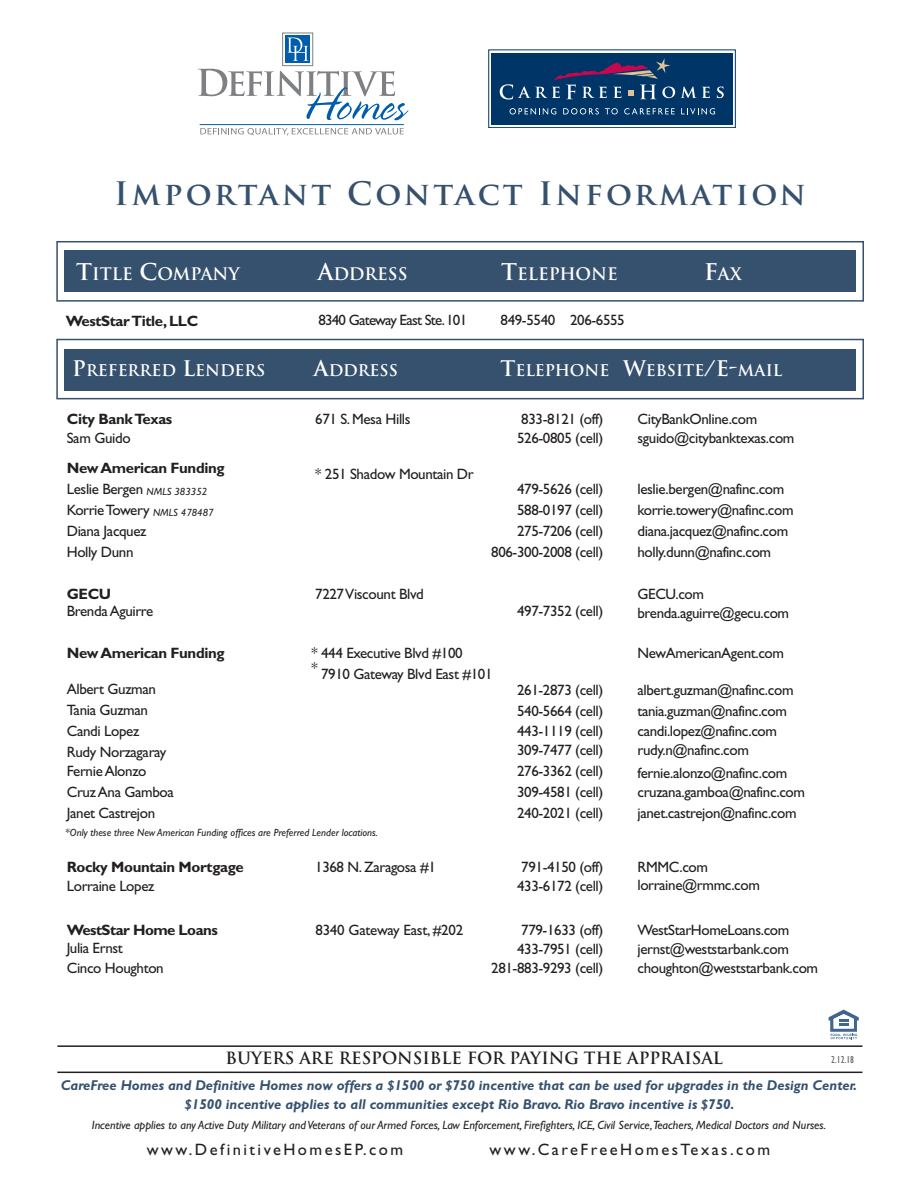
<style>
.page{position:relative;width:918px;height:1188px;background:#fff}
.page>*{position:absolute;margin:0;border:0;box-sizing:border-box;transform-origin:0 0}
.t1{font:700 31.5px "Trajan Pro";letter-spacing:.1em;color:#35516e}
.t2{font:700 16.8px "Trajan";color:#fff}
.t3{font:16.5px "Gill Sans";letter-spacing:.15em;color:#231f20}
.t4{font:700 16.5px "Trajan";color:#231f20}
.t5{font:700 15.75px "Trajan";color:#fff}
.t6{font:15px "Gill Sans";letter-spacing:-.025em;color:#231f20}
.t7{font:700 15px "Gill Sans";letter-spacing:-.025em;color:#231f20}
.t8{font:15px "Gill Sans";letter-spacing:-.05em;color:#231f20}
.t9{font:italic 700 14.25px/19.6px "Gill Sans";color:#35516e;text-align:center}
.t10{font:italic 12px "Gill Sans";color:#231f20}
.t11{font:italic 10.5px "Gill Sans";color:#231f20}
.t12{font:condensed 10.5px "Gill Sans";color:#636366}
.s1{font-size:22.5px}
.s2{font-size:21px}
.s3{font-style:italic;font-size:10.5px}
.s4{font-size:16.5px}
</style>
<div class="page">
<div style="left:64px;top:250px;width:792px;height:41px;background:#35516e"></div>
<div style="left:491px;top:53px;width:242px;height:72px;background:#003667"></div>
<div style="left:488px;top:50px;width:248px;height:78px;border:1px solid #003667"></div>
<svg style="left:510px;top:108px;width:46px;height:6px"></svg>
<svg style="left:563px;top:108px;width:36px;height:6px"></svg>
<svg style="left:605px;top:108px;width:13px;height:6px"></svg>
<svg style="left:624px;top:108px;width:51px;height:6px"></svg>
<svg style="left:681px;top:108px;width:34px;height:6px"></svg>
<svg style="left:500px;top:58px;width:175px;height:42px"></svg>
<svg style="left:681px;top:86px;width:29px;height:12px"></svg>
<svg style="left:717px;top:87px;width:7px;height:11px"></svg>
<div style="left:56px;top:241px;width:808px;height:61px;border:2px solid #35516e"></div>
<div style="left:64px;top:349px;width:792px;height:42px;background:#35516e"></div>
<div style="left:56px;top:339px;width:808px;height:60px;border:2px solid #35516e"></div>
<svg style="left:198px;top:69px;width:210px;height:51px"></svg>
<svg style="left:200px;top:128px;width:204px;height:8px"></svg>
<hr style="left:200px;top:124px;width:204px;height:1px;background:#015dab">
<div style="left:285px;top:35px;width:25px;height:28px;background:#015dab"></div>
<svg style="left:287px;top:37px;width:22px;height:24px"></svg>
<div style="left:282px;top:33px;width:31px;height:33px;border:1px solid #7e8083"></div>
<svg style="left:829px;top:1010px;width:30px;height:29px"></svg>
<hr style="left:57px;top:1072px;width:805px;height:1px;background:#231f20">
<hr style="left:57px;top:1045px;width:805px;height:2px;background:#231f20">
<h1 class="t1" style="left:114px;top:182px;width:693px">Important Contact Information</h1>
<p class="t2" style="left:76px;top:264px;width:165px"><span class="s1">T</span>ITLE <span class="s1">C</span>OMPANY</p>
<p class="t2" style="left:318px;top:264px;width:91px"><span class="s1">A</span>DDRESS</p>
<p class="t2" style="left:501px;top:264px;width:118px"><span class="s1">T</span>ELEPHONE</p>
<p class="t2" style="left:704px;top:264px;width:39px"><span class="s1">F</span>AX</p>
<p class="t7" style="left:66px;top:315px;width:134px">WestStarTitle,LLC</p>
<p class="t8" style="left:318px;top:314px;width:150px">8340 Gateway East Ste.101</p>
<p class="t6" style="left:501px;top:314px;width:126px">849-5540 206-6555</p>
<p class="t5" style="left:72px;top:361px;width:195px"><span class="s2">P</span>REFERRED <span class="s2">L</span>ENDERS</p>
<p class="t5" style="left:314px;top:361px;width:85px"><span class="s2">A</span>DDRESS</p>
<p class="t5" style="left:501px;top:361px;width:283px"><span class="s2">T</span>ELEPHONE <span class="s2">W</span>EBSITE<span class="s2">/E-</span>MAIL</p>
<p class="t7" style="left:67px;top:413px;width:107px">City BankTexas</p>
<p class="t6" style="left:315px;top:413px;width:97px">671 S.Mesa Hills</p>
<p class="t6" style="left:521px;top:413px;width:84px">833-8121 (off)</p>
<p class="t6" style="left:638px;top:413px;width:121px">CityBankOnline.com</p>
<p class="t6" style="left:67px;top:432px;width:65px">Sam Guido</p>
<p class="t6" style="left:517px;top:433px;width:88px">526-0805 (cell)</p>
<p class="t6" style="left:638px;top:433px;width:158px">sguido@citybanktexas.com</p>
<p class="t7" style="left:67px;top:463px;width:159px">NewAmerican Funding</p>
<p class="t6" style="left:315px;top:469px;width:160px">* 251 Shadow Mountain Dr</p>
<p class="t6" style="left:67px;top:483px;width:142px">Leslie Bergen <span class="s3">NMLS 383352</span></p>
<p class="t6" style="left:517px;top:484px;width:88px">479-5626 (cell)</p>
<p class="t6" style="left:638px;top:484px;width:148px">leslie.bergen@nafinc.com</p>
<p class="t6" style="left:67px;top:504px;width:148px">KorrieTowery <span class="s3">NMLS 478487</span></p>
<p class="t6" style="left:517px;top:505px;width:88px">588-0197 (cell)</p>
<p class="t6" style="left:638px;top:505px;width:158px">korrie.towery@nafinc.com</p>
<p class="t6" style="left:67px;top:526px;width:81px">Diana Jacquez</p>
<p class="t6" style="left:517px;top:526px;width:88px">275-7206 (cell)</p>
<p class="t6" style="left:638px;top:526px;width:152px">diana.jacquez@nafinc.com</p>
<p class="t6" style="left:67px;top:547px;width:68px">Holly Dunn</p>
<p class="t6" style="left:491px;top:547px;width:114px">806-300-2008 (cell)</p>
<p class="t6" style="left:638px;top:547px;width:135px">holly.dunn@nafinc.com</p>
<p class="t7" style="left:67px;top:589px;width:46px">GECU</p>
<p class="t6" style="left:315px;top:589px;width:110px">7227Viscount Blvd</p>
<p class="t6" style="left:638px;top:589px;width:68px">GECU.com</p>
<p class="t6" style="left:67px;top:605px;width:88px">BrendaAguirre</p>
<p class="t6" style="left:517px;top:606px;width:88px">497-7352 (cell)</p>
<p class="t6" style="left:638px;top:607px;width:153px">brenda.aguirre@gecu.com</p>
<p class="t7" style="left:67px;top:647px;width:159px">NewAmerican Funding</p>
<p class="t6" style="left:311px;top:647px;width:153px">* 444 Executive Blvd #100</p>
<p class="t6" style="left:638px;top:647px;width:148px">NewAmericanAgent.com</p>
<p class="t6" style="left:311px;top:668px;width:183px">* 7910 Gateway Blvd East #101</p>
<p class="t6" style="left:67px;top:683px;width:91px">Albert Guzman</p>
<p class="t6" style="left:517px;top:685px;width:88px">261-2873 (cell)</p>
<p class="t6" style="left:638px;top:685px;width:158px">albert.guzman@nafinc.com</p>
<p class="t6" style="left:67px;top:704px;width:83px">Tania Guzman</p>
<p class="t6" style="left:517px;top:706px;width:88px">540-5664 (cell)</p>
<p class="t6" style="left:638px;top:706px;width:151px">tania.guzman@nafinc.com</p>
<p class="t6" style="left:67px;top:725px;width:74px">Candi Lopez</p>
<p class="t6" style="left:517px;top:725px;width:88px">443-1119 (cell)</p>
<p class="t6" style="left:638px;top:725px;width:141px">candi.lopez@nafinc.com</p>
<p class="t6" style="left:67px;top:746px;width:101px">Rudy Norzagaray</p>
<p class="t6" style="left:517px;top:745px;width:88px">309-7477 (cell)</p>
<p class="t6" style="left:638px;top:745px;width:113px">rudy.n@nafinc.com</p>
<p class="t6" style="left:67px;top:766px;width:81px">FernieAlonzo</p>
<p class="t6" style="left:517px;top:766px;width:88px">276-3362 (cell)</p>
<p class="t6" style="left:638px;top:767px;width:151px">fernie.alonzo@nafinc.com</p>
<p class="t6" style="left:67px;top:787px;width:109px">CruzAna Gamboa</p>
<p class="t6" style="left:517px;top:787px;width:88px">309-4581 (cell)</p>
<p class="t6" style="left:638px;top:787px;width:169px">cruzana.gamboa@nafinc.com</p>
<p class="t6" style="left:67px;top:808px;width:90px">Janet Castrejon</p>
<p class="t6" style="left:517px;top:808px;width:88px">240-2021 (cell)</p>
<p class="t6" style="left:638px;top:808px;width:161px">janet.castrejon@nafinc.com</p>
<p class="t11" style="left:65px;top:829px;width:314px">*Only these three New American Funding offices are Preferred Lender locations.</p>
<p class="t7" style="left:67px;top:862px;width:178px">Rocky Mountain Mortgage</p>
<p class="t6" style="left:315px;top:862px;width:122px">1368 N.Zaragosa #1</p>
<p class="t6" style="left:521px;top:862px;width:84px">791-4150 (off)</p>
<p class="t6" style="left:638px;top:862px;width:72px">RMMC.com</p>
<p class="t6" style="left:67px;top:880px;width:89px">Lorraine Lopez</p>
<p class="t6" style="left:517px;top:880px;width:88px">433-6172 (cell)</p>
<p class="t6" style="left:637px;top:880px;width:124px">lorraine@rmmc.com</p>
<p class="t7" style="left:67px;top:925px;width:152px">WestStar Home Loans</p>
<p class="t6" style="left:315px;top:925px;width:149px">8340 Gateway East, #202</p>
<p class="t6" style="left:521px;top:925px;width:84px">779-1633 (off)</p>
<p class="t6" style="left:637px;top:925px;width:153px">WestStarHomeLoans.com</p>
<p class="t6" style="left:67px;top:942px;width:58px">Julia Ernst</p>
<p class="t6" style="left:517px;top:943px;width:88px">433-7951 (cell)</p>
<p class="t6" style="left:637px;top:943px;width:153px">jernst@weststarbank.com</p>
<p class="t6" style="left:67px;top:962px;width:98px">Cinco Houghton</p>
<p class="t6" style="left:491px;top:962px;width:114px">281-883-9293 (cell)</p>
<p class="t6" style="left:637px;top:962px;width:182px">choughton@weststa<span class="s4">r</span>bank.com</p>
<p class="t4" style="left:225px;top:1049px;width:499px">BUYERS ARE RESPONSIBLE FOR PAYING THE APPRAISAL</p>
<p class="t12" style="left:831px;top:1055px;width:25px">2.12.18</p>
<p class="t9" style="left:61px;top:1076px;width:798px">CareFree Homes and Definitive Homes now offers a $1500 or $750 incentive that can be used for upgrades in the Design Center. $1500 incentive applies to all communities except Rio Bravo. Rio Bravo incentive is $750.</p>
<p class="t10" style="left:92px;top:1121px;width:736px">Incentive applies to any Active Duty Military and Veterans of our Armed Forces, Law Enforcement, Firefighters, ICE, Civil Service,Teachers, Medical Doctors and Nurses.</p>
<p class="t3" style="left:147px;top:1143px;width:258px">www.DefinitiveHomesEP.com</p>
<p class="t3" style="left:490px;top:1143px;width:282px">www.CareFreeHomesTexas.com</p>
</div>
